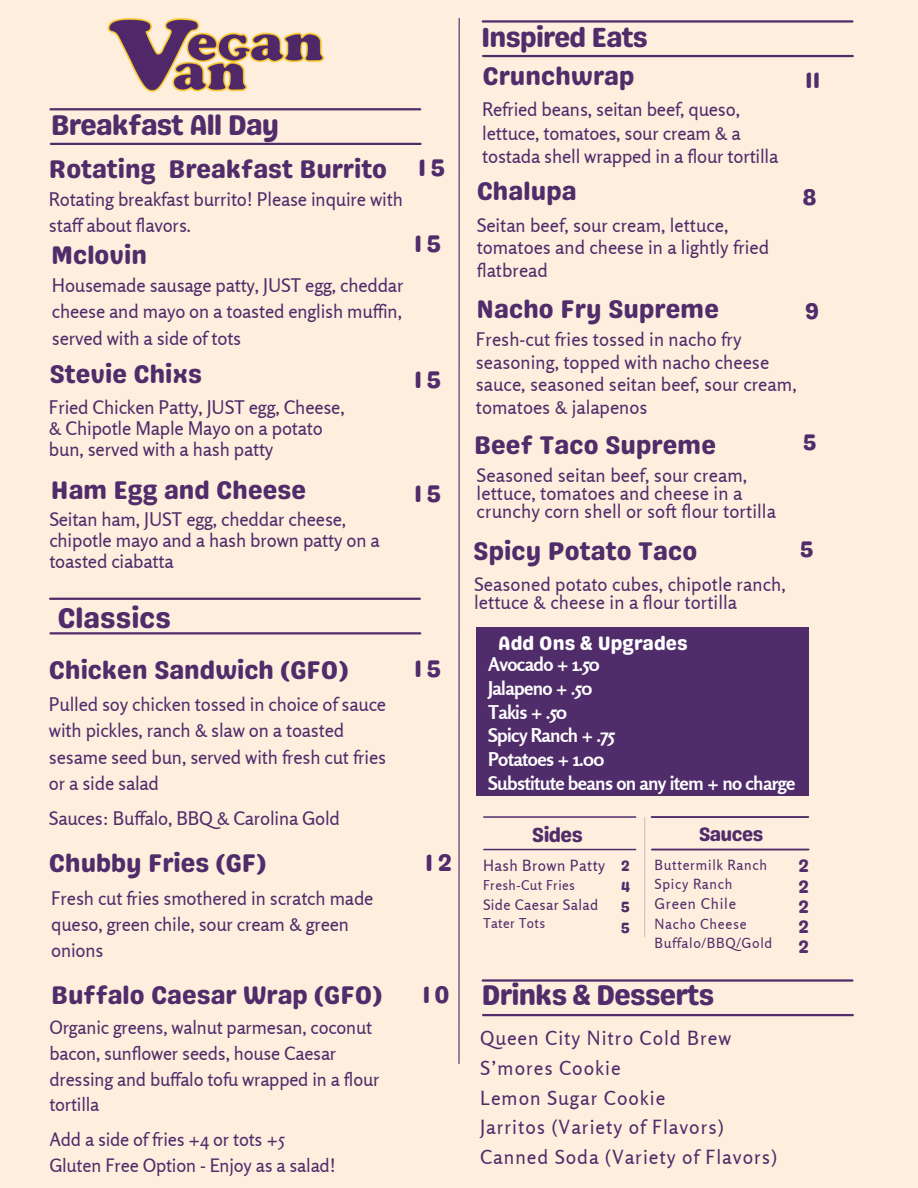
<style>
.page{position:relative;width:918px;height:1188px;background:#fdeedd}
.page>*{position:absolute;margin:0;border:0;box-sizing:border-box;transform-origin:0 0}
.t1{font:28.5px "Genty Sans";letter-spacing:-.03em;color:#502c6a}
.t2{font:28.5px "Genty Sans";color:#502c6a}
.t3{font:27.6px "Genty Sans";letter-spacing:-.03em;color:#502c6a}
.t4{font:25.5px "Genty Sans";color:#502c6a}
.t5{font:24px "Genty Sans";letter-spacing:.18em;color:#502c6a}
.t6{font:23.85px "Genty Sans";color:#502c6a}
.t7{font:22.5px "Genty Sans";color:#502c6a}
.t8{font:20.4px "Genty Sans";letter-spacing:-.03em;color:#502c6a}
.t9{font:19.5px/29.8px "Rosario";letter-spacing:.05em;color:#502c6a}
.t10{font:19.5px "Genty Sans";letter-spacing:.005em;color:#fff}
.t11{font:19.35px "Genty Sans";letter-spacing:-.03em;color:#502c6a}
.t12{font:700 18.9px/23.7px "Rosario";letter-spacing:-.03em;color:#fff}
.t13{font:18.75px/26.1px "Rosario";letter-spacing:-.01em;color:#502c6a}
.t14{font:18.45px/25.8px "Rosario";letter-spacing:-.01em;color:#502c6a}
.t15{font:17.85px/20.2px "Genty Sans";color:#502c6a;text-align:justify}
.t16{font:15.3px "Rosario";letter-spacing:.03em;color:#502c6a}
.t17{font:14.85px "Rosario";letter-spacing:.05em;color:#502c6a}
.t18{font:14.85px/20.7px "Genty Sans";color:#502c6a;text-align:justify}
.t19{font:14.55px "Rosario";letter-spacing:.03em;color:#502c6a}
.t20{font:13.95px/19.2px "Rosario";letter-spacing:.05em;color:#502c6a}
.t21{font:13.5px "Rosario";letter-spacing:.03em;color:#502c6a}
</style>
<div class="page">
<hr style="left:458px;top:18px;width:2px;height:1046px;background:#502c6a">
<img style="left:107px;top:18px;width:218px;height:74px">
<hr style="left:50px;top:108px;width:370px;height:2px;background:#502c6a">
<hr style="left:51px;top:143px;width:370px;height:2px;background:#502c6a">
<div style="left:477px;top:628px;width:332px;height:168px;background:#502c6a"></div>
<hr style="left:484px;top:816px;width:152px;height:2px;background:#502c6a">
<hr style="left:484px;top:849px;width:152px;height:1px;background:#502c6a">
<hr style="left:652px;top:849px;width:157px;height:1px;background:#502c6a">
<hr style="left:652px;top:816px;width:156px;height:2px;background:#502c6a">
<hr style="left:644px;top:817px;width:1px;height:120px;background:#502c6a">
<hr style="left:50px;top:598px;width:370px;height:2px;background:#502c6a">
<hr style="left:51px;top:632px;width:369px;height:2px;background:#502c6a">
<hr style="left:483px;top:979px;width:369px;height:3px;background:#502c6a">
<hr style="left:483px;top:1014px;width:370px;height:2px;background:#502c6a">
<hr style="left:483px;top:20px;width:369px;height:3px;background:#502c6a">
<hr style="left:483px;top:55px;width:370px;height:2px;background:#502c6a">
<p class="t1" style="left:51px;top:108px;width:230px">Breakfast All Day</p>
<h4 class="t4" style="left:49px;top:154px;width:340px">Rotating Breakfast Burrito</h4>
<p class="t13" style="left:49px;top:186px;width:355px">Rotating breakfast burrito! Please inquire with staff about flavors.</p>
<p class="t5" style="left:418px;top:153px;width:29px">15</p>
<h1 class="t4" style="left:51px;top:239px;width:97px">Mclovin</h1>
<h2 class="t5" style="left:414px;top:229px;width:29px">15</h2>
<p class="t13" style="left:52px;top:272px;width:353px;text-align:justify">Housemade sausage patty, JUST egg, cheddar cheese and mayo on a toasted english muffin, served with a side of tots</p>
<p class="t4" style="left:49px;top:359px;width:154px">Stevie Chixs</p>
<h4 class="t5" style="left:414px;top:365px;width:29px">15</h4>
<h2 class="t13" style="left:49px;top:397px;width:297px;line-height:21px">Fried Chicken Patty, JUST egg, Cheese, &amp; Chipotle Maple Mayo on a potato bun, served with a hash patty</h2>
<p class="t4" style="left:51px;top:474px;width:257px">Ham Egg and Cheese</p>
<h4 class="t5" style="left:414px;top:479px;width:29px">15</h4>
<h3 class="t13" style="left:49px;top:508px;width:332px;line-height:21px">Seitan ham, JUST egg, cheddar cheese, chipotle mayo and a hash brown patty on a toasted ciabatta</h3>
<h3 class="t2" style="left:58px;top:601px;width:115px">Classics</h3>
<h2 class="t4" style="left:49px;top:654px;width:301px">Chicken Sandwich (GFO)</h2>
<p class="t13" style="left:49px;top:691px;width:339px">Pulled soy chicken tossed in choice of sauce with pickles, ranch &amp; slaw on a toasted sesame seed bun, served with fresh cut fries or a side salad</p>
<h4 class="t13" style="left:49px;top:805px;width:293px">Sauces: Buffalo, BBQ &amp; Carolina Gold</h4>
<p class="t5" style="left:414px;top:655px;width:29px">15</p>
<h4 class="t4" style="left:49px;top:848px;width:219px">Chubby Fries (GF)</h4>
<h2 class="t6" style="left:425px;top:849px;width:29px">12</h2>
<h2 class="t13" style="left:51px;top:885px;width:324px">Fresh cut fries smothered in scratch made queso, green chile, sour cream &amp; green onions</h2>
<h4 class="t4" style="left:51px;top:980px;width:332px">Buffalo Caesar Wrap (GFO)</h4>
<p class="t14" style="left:49px;top:1014px;width:332px">Organic greens, walnut parmesan, coconut bacon, sunflower seeds, house Caesar dressing and buffalo tofu wrapped in a flour tortilla</p>
<h2 class="t14" style="left:49px;top:1126px;width:288px">Add a side of fries +4 or tots +5<br>Gluten Free Option - Enjoy as a salad!</h2>
<p class="t6" style="left:422px;top:981px;width:28px">10</p>
<p class="t3" style="left:481px;top:21px;width:168px">Inspired Eats</p>
<h4 class="t4" style="left:482px;top:61px;width:154px">Crunchwrap</h4>
<p class="t13" style="left:482px;top:97px;width:298px;line-height:23.7px">Refried beans, seitan beef, queso, lettuce, tomatoes, sour cream &amp; a tostada shell wrapped in a flour tortilla</p>
<p class="t7" style="left:805px;top:67px;width:17px">11</p>
<h2 class="t4" style="left:477px;top:176px;width:101px">Chalupa</h2>
<p class="t7" style="left:803px;top:183px;width:15px">8</p>
<h1 class="t13" style="left:477px;top:213px;width:294px;line-height:22.6px">Seitan beef, sour cream, lettuce, tomatoes and cheese in a lightly fried flatbread</h1>
<p class="t4" style="left:477px;top:294px;width:244px">Nacho Fry Supreme</p>
<h4 class="t7" style="left:805px;top:298px;width:15px">9</h4>
<h4 class="t13" style="left:476px;top:328px;width:322px;line-height:22.6px">Fresh-cut fries tossed in nacho fry seasoning, topped with nacho cheese sauce, seasoned seitan beef, sour cream, tomatoes &amp; jalapenos</h4>
<p class="t4" style="left:474px;top:430px;width:243px">Beef Taco Supreme</p>
<h4 class="t13" style="left:477px;top:466px;width:301px;line-height:18px">Seasoned seitan beef, sour cream, lettuce, tomatoes and cheese in a crunchy corn shell or soft flour tortilla</h4>
<p class="t4" style="left:473px;top:535px;width:225px">Spicy Potato Taco</p>
<h4 class="t13" style="left:474px;top:574px;width:313px;line-height:18.6px">Seasoned potato cubes, chipotle ranch, lettuce &amp; cheese in a flour tortilla</h4>
<h2 class="t7" style="left:803px;top:428px;width:15px">5</h2>
<h2 class="t7" style="left:800px;top:536px;width:15px">5</h2>
<h4 class="t10" style="left:498px;top:631px;width:191px">Add Ons &amp; Upgrades</h4>
<h2 class="t12" style="left:488px;top:653px;width:309px">Avocado + 1.50<br>Jalapeno + .50<br>Takis + .50<br>Spicy Ranch + .75<br>Potatoes + 1.00<br>Substitute beans on any item + no charge</h2>
<p class="t8" style="left:532px;top:822px;width:52px">Sides</p>
<h4 class="t16" style="left:483px;top:856px;width:124px">Hash Brown Patty</h4>
<h2 class="t21" style="left:483px;top:877px;width:94px">Fresh-Cut Fries</h2>
<p class="t19" style="left:483px;top:896px;width:117px">Side Caesar Salad</p>
<h4 class="t21" style="left:483px;top:915px;width:64px">Tater Tots</h4>
<h2 class="t18" style="left:621px;top:856px;width:11px">2<br>4<br>5<br>5</h2>
<p class="t11" style="left:699px;top:822px;width:66px">Sauces</p>
<p class="t20" style="left:655px;top:855px;width:114px">Buttermilk Ranch<br>Spicy Ranch</p>
<p class="t17" style="left:655px;top:894px;width:83px">Green Chile</p>
<p class="t20" style="left:655px;top:914px;width:119px">Nacho Cheese<br>Buffalo/BBQ/Gold</p>
<p class="t1" style="left:482px;top:978px;width:234px">Drinks &amp; Desserts</p>
<h1 class="t9" style="left:480px;top:1023px;width:299px">Queen City Nitro Cold Brew<br>S’mores Cookie<br>Lemon Sugar Cookie<br>Jarritos (Variety of Flavors)<br>Canned Soda (Variety of Flavors)</h1>
<p class="t15" style="left:798px;top:856px;width:12px">2<br>2<br>2<br>2<br>2</p>
</div>
